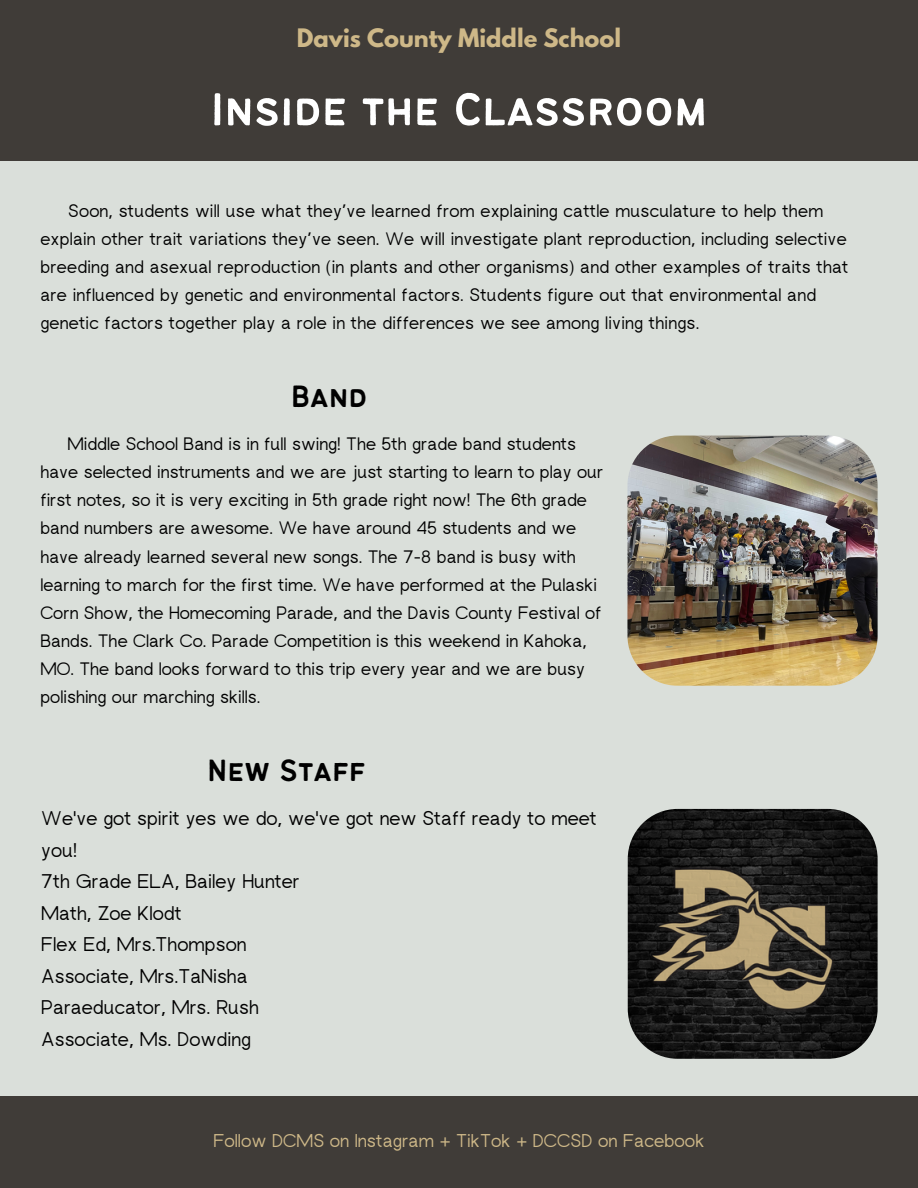
<style>
.page{position:relative;width:918px;height:1188px;background:#dadfda}
.page>*{position:absolute;margin:0;border:0;box-sizing:border-box;transform-origin:0 0}
.t1{font:50.85px "Bantayog";color:#fff}
.t2{font:33.9px "Bantayog";color:#000}
.t3{font:700 22.5px "League Spartan";color:#ceb888}
.t4{font:19.8px/31.5px "rugratssans";color:#000}
.t5{font:18.45px "rugratssans";color:#ceb888}
.t6{font:18px/28.2px "rugratssans";color:#000}
</style>
<div class="page">
<div style="left:0;top:0;width:918px;height:160px;background:#403c38"></div>
<div style="left:0;top:1096px;width:918px;height:92px;background:#403c38"></div>
<img style="left:627px;top:436px;width:251px;height:250px;border-radius:50px">
<img style="left:628px;top:809px;width:250px;height:250px;border-radius:50px">
<p class="t3" style="left:297px;top:27px;width:326px">Davis County Middle School</p>
<h1 class="t1" style="left:211px;top:89px;width:498px">Inside the Classroom</h1>
<p class="t6" style="left:40px;top:198px;width:810px;text-indent:28px">Soon, students will use what they’ve learned from explaining cattle musculature to help them explain other trait variations they’ve seen. We will investigate plant reproduction, including selective breeding and asexual reproduction (in plants and other organisms) and other examples of traits that are influenced by genetic and environmental factors. Students figure out that environmental and genetic factors together play a role in the differences we see among living things.</p>
<h2 class="t2" style="left:291px;top:383px;width:78px">Band</h2>
<p class="t6" style="left:40px;top:431px;width:565px;text-indent:27px">Middle School Band is in full swing! The 5th grade band students have selected instruments and we are just starting to learn to play our first notes, so it is very exciting in 5th grade right now! The 6th grade band numbers are awesome. We have around 45 students and we have already learned several new songs. The 7-8 band is busy with learning to march for the first time. We have performed at the Pulaski Corn Show, the Homecoming Parade, and the Davis County Festival of Bands. The Clark Co. Parade Competition is this weekend in Kahoka, MO. The band looks forward to this trip every year and we are busy polishing our marching skills.</p>
<h2 class="t2" style="left:207px;top:757px;width:160px">New Staff</h2>
<p class="t4" style="left:41px;top:805px;width:557px">We've got spirit yes we do, we've got new Staff ready to meet you!<br>7th Grade ELA, Bailey Hunter<br>Math, Zoe Klodt<br>Flex Ed, Mrs.Thompson<br>Associate, Mrs.TaNisha<br>Paraeducator, Mrs. Rush<br>Associate, Ms. Dowding</p>
<p class="t5" style="left:213px;top:1134px;width:493px">Follow DCMS on Instagram + TikTok + DCCSD on Facebook</p>
</div>
